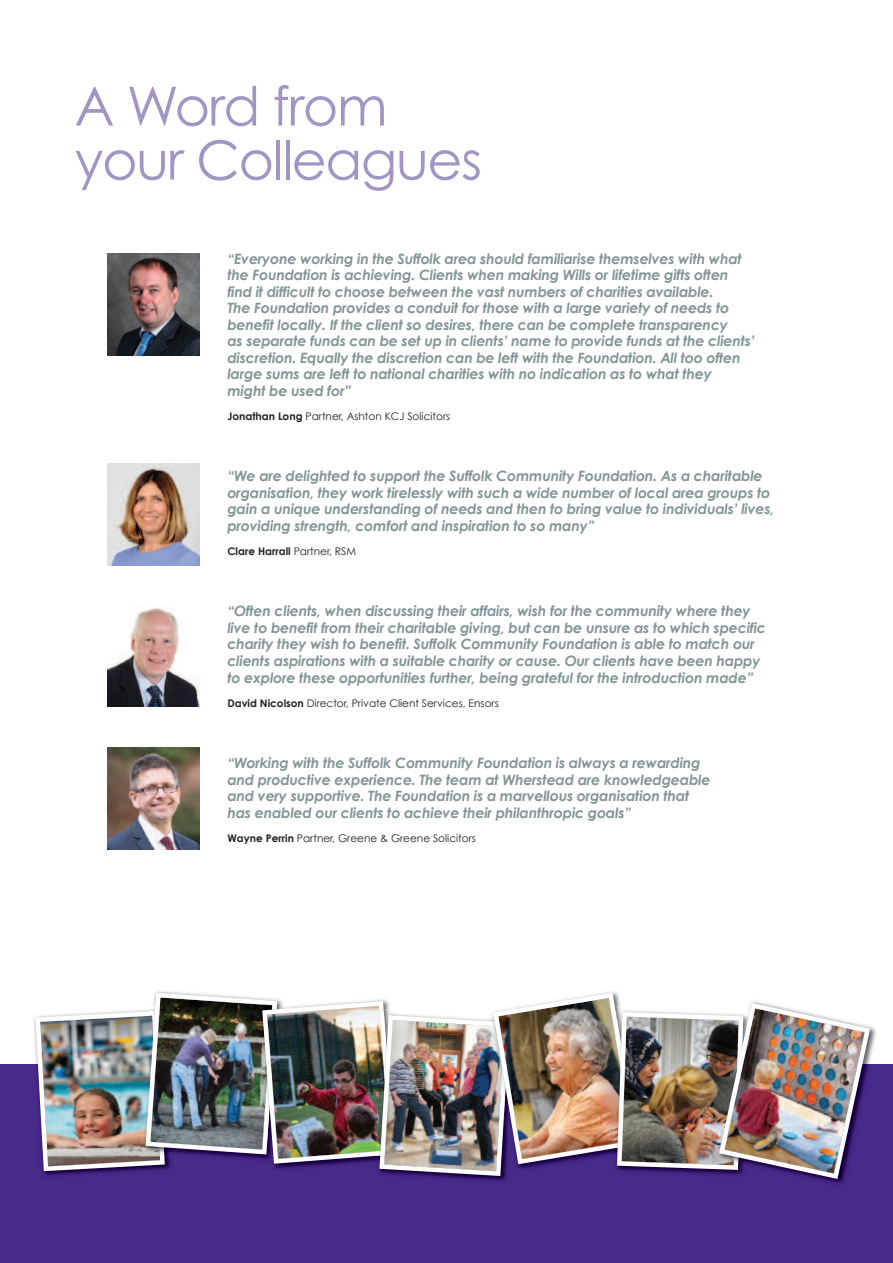
<style>
.page{position:relative;width:893px;height:1263px;background:#fff}
.page>*{position:absolute;margin:0;border:0;box-sizing:border-box;transform-origin:0 0}
.t1{font:54px/54px "Century Gothic";letter-spacing:-.025em;color:#a294c3}
.t2{font:italic 700 14.25px/16.5px "Century Gothic";letter-spacing:-.015em;color:#819598}
.t3{font:10.5px "Century Gothic";color:#231f20}
.t4{font:700 10.5px "Century Gothic";color:#231f20}
.s1{font-weight:700}
.s2{font-weight:400}
</style>
<div class="page">
<div style="left:0;top:1064px;width:893px;height:199px;background:#472b89"></div>
<img style="left:873px;top:1027px;width:3px;height:20px">
<img style="left:34px;top:991px;width:839px;height:190px">
<img style="left:107px;top:253px;width:92px;height:102px">
<img style="left:107px;top:464px;width:92px;height:102px">
<img style="left:107px;top:607px;width:92px;height:99px">
<img style="left:107px;top:748px;width:92px;height:102px">
<h1 class="t1" style="left:75px;top:77px;width:409px">A Word from your Colleagues</h1>
<p class="t2" style="left:227px;top:250px;width:529px">“Everyone working in the Suffolk area should familiarise themselves with what the Foundation is achieving. Clients when making Wills or lifetime gifts often find it difficult to choose between the vast numbers of charities available.<br>The Foundation provides a conduit for those with a large variety of needs to benefit locally. If the client so desires, there can be complete transparency<br>as separate funds can be set up in clients’ name to provide funds at the clients’ discretion. Equally the discretion can be left with the Foundation. All too often large sums are left to national charities with no indication as to what they<br>might be used for”</p>
<p class="t3" style="left:227px;top:409px;width:224px"><span class="s1">Jonathan Long</span> Partner, Ashton KCJ Solicitors</p>
<p class="t2" style="left:227px;top:468px;width:549px">“We are delighted to support the Suffolk Community Foundation. As a charitable organisation, they work tirelessly with such a wide number of local area groups to gain a unique understanding of needs and then to bring value to individuals’ lives, providing strength, comfort and inspiration to so many”</p>
<p class="t4" style="left:227px;top:544px;width:130px">Clare Harrall <span class="s2">Partner, RSM</span></p>
<p class="t2" style="left:227px;top:603px;width:540px">“Often clients, when discussing their affairs, wish for the community where they live to benefit from their charitable giving, but can be unsure as to which specific charity they wish to benefit. Suffolk Community Foundation is able to match our clients aspirations with a suitable charity or cause. Our clients have been happy to explore these opportunities further, being grateful for the introduction made”</p>
<p class="t3" style="left:227px;top:696px;width:273px"><span class="s1">David Nicolson</span> Director, Private Client Services, Ensors</p>
<p class="t2" style="left:227px;top:754px;width:485px">“Working with the Suffolk Community Foundation is always a rewarding and productive experience. The team at Wherstead are knowledgeable and very supportive. The Foundation is a marvellous organisation that has enabled our clients to achieve their philanthropic goals”</p>
<p class="t3" style="left:227px;top:831px;width:250px"><span class="s1">Wayne Perrin</span> Partner, Greene &amp; Greene Solicitors</p>
</div>
